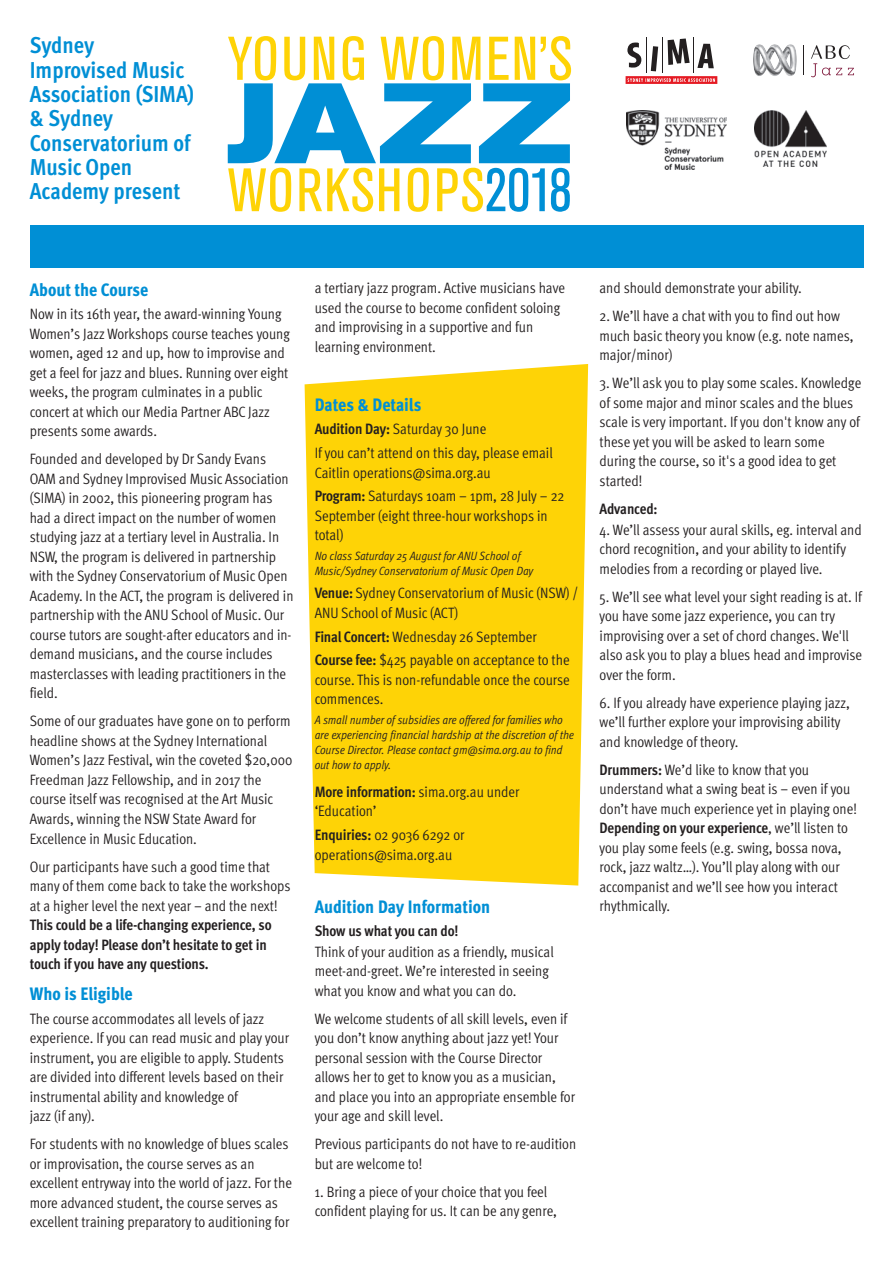
<style>
.page{position:relative;width:893px;height:1263px;background:#fff}
.page>*{position:absolute;margin:0;border:0;box-sizing:border-box;transform-origin:0 0}
.t1{font:700 condensed 22.95px/24.3px "Meta OT";color:#008fd5}
.t2{font:800 condensed 18px "Meta OT";color:#008fd5}
.t3{font:15px/19.5px "Meta OT Cond Norm";color:#231f20}
.t4{font:700 condensed 15px/19.5px "Meta OT";letter-spacing:-.01em;color:#231f20}
.t5{font:12px/15px "Meta OT Cond Norm Ita";color:#231f20}
.s1{font-family:"Meta OT";font-weight:700;font-stretch:condensed}
.s2{font-family:"Meta OT Cond Norm";font-weight:400;font-stretch:normal}
</style>
<div class="page">
<div style="left:305px;top:364px;width:283px;height:521px;background:#fed306"></div>
<div style="left:30px;top:225px;width:833px;height:43px;background:#008fd5"></div>
<svg style="left:228px;top:36px;width:343px;height:176px"></svg>
<hr style="left:804px;top:45px;width:1px;height:30px;background:#231f20">
<img style="left:753px;top:44px;width:44px;height:32px">
<svg style="left:811px;top:45px;width:43px;height:33px"></svg>
<svg style="left:626px;top:38px;width:91px;height:46px"></svg>
<hr style="left:646px;top:37px;width:1px;height:36px;background:#231f20">
<hr style="left:663px;top:37px;width:1px;height:36px;background:#231f20">
<hr style="left:694px;top:37px;width:1px;height:36px;background:#231f20">
<img style="left:754px;top:111px;width:73px;height:55px">
<img style="left:626px;top:111px;width:100px;height:58px">
<h1 class="t1" style="left:30px;top:35px;width:166px">Sydney<br>Improvised Music<br>Association (SIMA) &amp; Sydney<br>Conservatorium of<br>Music Open<br>Academy present</h1>
<p class="t2" style="left:30px;top:283px;width:120px">About the Course</p>
<p class="t3" style="left:30px;top:306px;width:262px">Now in its 16th year, the award-winning Young Women’s Jazz Workshops course teaches young women, aged 12 and up, how to improvise and get a feel for jazz and blues. Running over eight weeks, the program culminates in a public concert at which our Media Partner ABC Jazz presents some awards.</p>
<p class="t3" style="left:30px;top:451px;width:265px">Founded and developed by Dr Sandy Evans OAM and Sydney Improvised Music Association (SIMA) in 2002, this pioneering program has had a direct impact on the number of women studying jazz at a tertiary level in Australia. In NSW, the program is delivered in partnership with the Sydney Conservatorium of Music Open Academy. In the ACT, the program is delivered in partnership with the ANU School of Music. Our course tutors are sought-after educators and in&shy;demand musicians, and the course includes masterclasses with leading practitioners in the field.</p>
<p class="t3" style="left:30px;top:713px;width:264px">Some of our graduates have gone on to perform headline shows at the Sydney International Women’s Jazz Festival, win the coveted $20,000<br>Freedman Jazz Fellowship, and in 2017 the course itself was recognised at the Art Music Awards, winning the NSW State Award for Excellence in Music Education.</p>
<p class="t3" style="left:30px;top:858px;width:262px">Our participants have such a good time that many of them come back to take the workshops at a higher level the next year – and the next!</p>
<p class="t4" style="left:30px;top:916px;width:243px">This could be a life-changing experience, so apply today! Please don’t hesitate to get in touch if you have any questions.</p>
<p class="t2" style="left:30px;top:987px;width:104px">Who is Eligible</p>
<p class="t3" style="left:30px;top:1010px;width:261px">The course accommodates all levels of jazz experience. If you can read music and play your instrument, you are eligible to apply. Students are divided into different levels based on their instrumental ability and knowledge of<br>jazz (if any).</p>
<p class="t3" style="left:30px;top:1135px;width:264px">For students with no knowledge of blues scales or improvisation, the course serves as an excellent entryway into the world of jazz. For the more advanced student, the course serves as excellent training preparatory to auditioning for</p>
<p class="t3" style="left:315px;top:280px;width:252px">a tertiary jazz program. Active musicians have used the course to become confident soloing and improvising in a supportive and fun learning environment.</p>
<p class="t2" style="left:315px;top:398px;width:108px">Dates &amp; Details</p>
<p class="t3" style="left:315px;top:418px;width:240px;line-height:23.7px"><span class="s1">Audition Day:</span> Saturday 30 June<br>If you can’t attend on this day, please email</p>
<p class="t3" style="left:315px;top:462px;width:251px;line-height:23.7px">Caitlin operations@sima.org.au<br><span class="s1">Program:</span> Saturdays 10am – 1pm, 28 July – 22</p>
<p class="t3" style="left:315px;top:507px;width:235px">September (eight three-hour workshops in total)</p>
<p class="t5" style="left:315px;top:549px;width:220px">No class Saturday 25 August for ANU School of<br>Music/Sydney Conservatorium of Music Open Day</p>
<p class="t3" style="left:315px;top:585px;width:265px"><span class="s1">Venue:</span> Sydney Conservatorium of Music (NSW) /<br>ANU School of Music (ACT)</p>
<p class="t3" style="left:315px;top:626px;width:256px;line-height:23.7px"><span class="s1">Final Concert:</span> Wednesday 26 September<br><span class="s1">Course fee:</span> $425 payable on acceptance to the</p>
<p class="t3" style="left:315px;top:671px;width:257px">course. This is non-refundable once the course commences.</p>
<p class="t5" style="left:315px;top:713px;width:261px">A small number of subsidies are offered for families who are experiencing financial hardship at the discretion of the Course Director. Please contact gm@sima.org.au to find out how to apply.</p>
<p class="t4" style="left:315px;top:783px;width:206px">More information: <span class="s2">sima.org.au under</span></p>
<p class="t3" style="left:315px;top:800px;width:151px;line-height:23.7px">‘Education’<br><span class="s1">Enquiries:</span> 02 9036 6292 or</p>
<p class="t3" style="left:315px;top:846px;width:139px">operations@sima.org.au</p>
<p class="t2" style="left:315px;top:899px;width:177px">Audition Day Information</p>
<p class="t4" style="left:315px;top:922px;width:145px">Show us what you can do!</p>
<p class="t3" style="left:315px;top:943px;width:241px">Think of your audition as a friendly, musical meet-and-greet. We’re interested in seeing what you know and what you can do.</p>
<p class="t3" style="left:315px;top:1010px;width:262px">We welcome students of all skill levels, even if you don’t know anything about jazz yet! Your personal session with the Course Director allows her to get to know you as a musician, and place you into an appropriate ensemble for your age and skill level.</p>
<p class="t3" style="left:315px;top:1135px;width:263px">Previous participants do not have to re-audition but are welcome to!</p>
<p class="t3" style="left:315px;top:1183px;width:244px">1. Bring a piece of your choice that you feel confident playing for us. It can be any genre,</p>
<p class="t3" style="left:600px;top:280px;width:204px">and should demonstrate your ability.</p>
<p class="t3" style="left:600px;top:308px;width:255px">2. We’ll have a chat with you to find out how much basic theory you know (e.g. note names, major/minor)</p>
<p class="t3" style="left:600px;top:375px;width:263px">3. We’ll ask you to play some scales. Knowledge of some major and minor scales and the blues scale is very important. If you don't know any of these yet you will be asked to learn some during the course, so it's a good idea to get started!</p>
<p class="t4" style="left:600px;top:500px;width:60px">Advanced:</p>
<p class="t3" style="left:600px;top:521px;width:264px">4. We’ll assess your aural skills, eg. interval and chord recognition, and your ability to identify melodies from a recording or played live.</p>
<p class="t3" style="left:600px;top:588px;width:264px">5. We’ll see what level your sight reading is at. If you have some jazz experience, you can try improvising over a set of chord changes. We'll also ask you to play a blues head and improvise over the form.</p>
<p class="t3" style="left:600px;top:694px;width:252px">6. If you already have experience playing jazz, we’ll further explore your improvising ability and knowledge of theory.</p>
<p class="t3" style="left:600px;top:761px;width:259px"><span class="s1">Drummers:</span> We’d like to know that you understand what a swing beat is – even if you don’t have much experience yet in playing one!</p>
<p class="t4" style="left:600px;top:819px;width:250px">Depending on your experience<span class="s2">, we’ll listen to</span></p>
<p class="t3" style="left:600px;top:839px;width:243px">you play some feels (e.g. swing, bossa nova, rock, jazz waltz…). You’ll play along with our accompanist and we’ll see how you interact rhythmically.</p>
</div>
